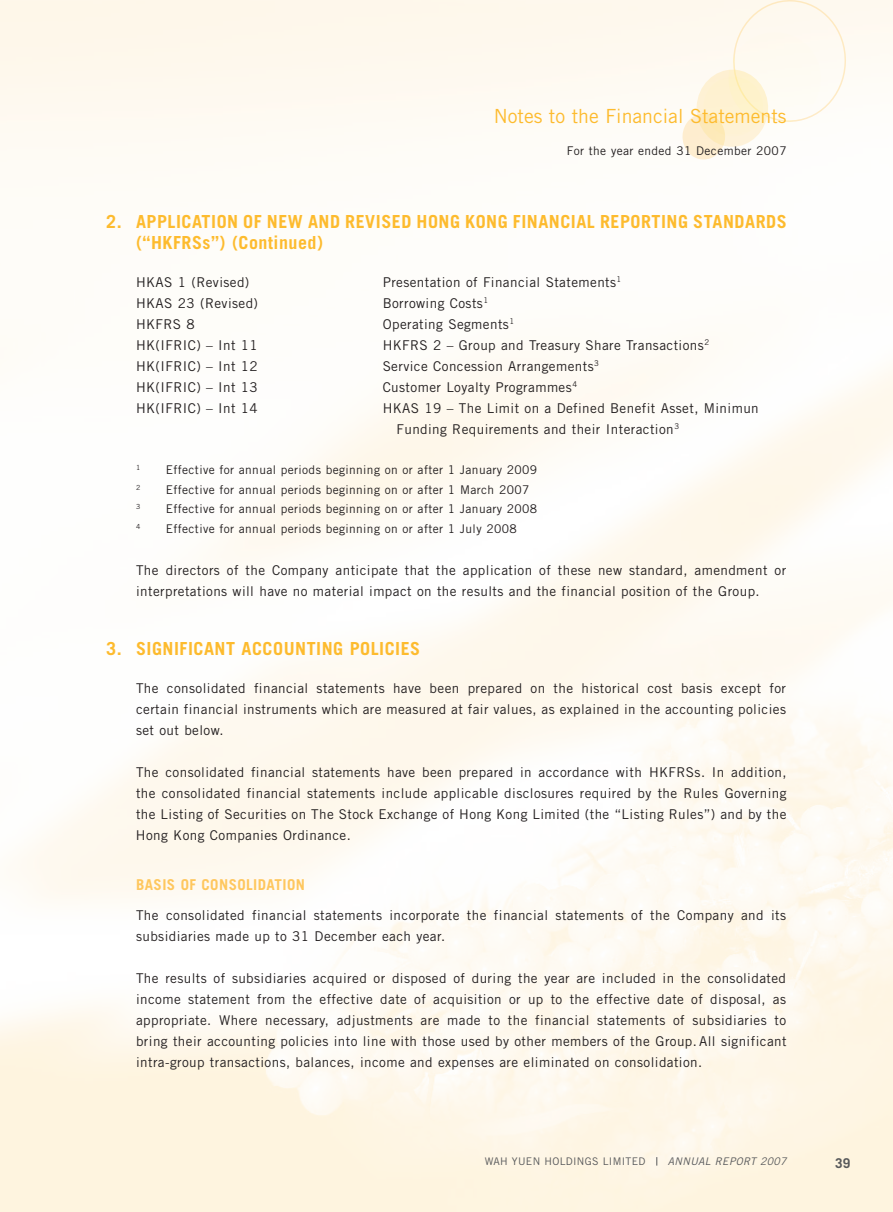
<style>
.page{position:relative;width:893px;height:1212px;background:#fff}
.page>*{position:absolute;margin:0;border:0;box-sizing:border-box;transform-origin:0 0}
.t1{font:19.5px "Trade Gothic LT Std";color:#fdbb2e}
.t2{font:700 18px/21px "Trade Gothic LT Std";letter-spacing:.03em;color:#fdbb2e}
.t3{font:700 15px "Trade Gothic LT Std";color:#fec75e}
.t4{font:13.5px/21px "Trade Gothic LT Std";letter-spacing:.03em;color:#231f20}
.t5{font:700 13.5px "Trade Gothic LT Std";color:#57585a}
.t6{font:12px "Trade Gothic LT Std";letter-spacing:.03em;color:#231f20}
.t7{font:10.5px "Trade Gothic LT Std";letter-spacing:.03em;color:#57585a}
.t8{font:italic 10.5px "Trade Gothic LT Std";letter-spacing:.03em;color:#57585a}
.t9{font:7.05px "Trade Gothic LT Std";color:#231f20}
.s1{font-size:12px}
</style>
<div class="page">
<svg style="left:682px;top:0;width:166px;height:160px"></svg>
<svg style="left:728px;top:32px;width:93px;height:93px;fill:#fefaf1"></svg>
<svg style="left:703px;top:77px;width:60px;height:59px;background:#fdf0cc"></svg>
<p class="t1" style="left:494px;top:104px;width:294px">Notes to the Financial Statements</p>
<p class="t6" style="left:567px;top:144px;width:221px">For the year ended 31 December 2007</p>
<p class="t2" style="left:136px;top:210px;width:652px;text-indent:-30px">2. APPLICATION OF NEW AND REVISED HONG KONG FINANCIAL REPORTING STANDARDS (“HKFRSS”) (CONTINUED)</p>
<p class="t4" style="left:136px;top:271px;width:115px">H KAS 1 (Revised)</p>
<p class="t4" style="left:383px;top:271px;width:240px">Presentation of Financial Statements<sup>1</sup></p>
<p class="t4" style="left:136px;top:292px;width:124px">H KAS 23 (Revised)</p>
<p class="t4" style="left:383px;top:292px;width:107px">Borrowing Costs<sup>1</sup></p>
<p class="t4" style="left:136px;top:313px;width:60px">H KFRS 8</p>
<p class="t4" style="left:383px;top:313px;width:133px">O perating Segments<sup>1</sup></p>
<p class="t4" style="left:136px;top:334px;width:123px">H K(I FRIC) – I nt 11</p>
<p class="t4" style="left:383px;top:334px;width:328px">H KFRS 2 – Group and Treasury Share Transactions<sup>2</sup></p>
<p class="t4" style="left:136px;top:355px;width:123px">H K(I FRIC) – I nt 12</p>
<p class="t4" style="left:383px;top:355px;width:218px">Service Concession Arrangements<sup>3</sup></p>
<p class="t4" style="left:136px;top:376px;width:123px">H K(I FRIC) – I nt 13</p>
<p class="t4" style="left:383px;top:376px;width:196px">Customer Loyalty Programmes<sup>4</sup></p>
<p class="t4" style="left:136px;top:397px;width:123px">H K(I FRIC) – I nt 14</p>
<p class="t4" style="left:396px;top:397px;width:364px;text-indent:-14px">H KAS 19 – The Limit on a Defined Benefit Asset, M inimun<br>Funding Requirements and their I nteraction<sup>3</sup></p>
<p class="t9" style="left:136px;top:463px;width:22px">1 <span class="s1">E</span></p>
<p class="t6" style="left:174px;top:463px;width:365px">ffective for annual periods beginning on or after 1 January 2009</p>
<p class="t9" style="left:136px;top:483px;width:22px">2 <span class="s1">E</span></p>
<p class="t6" style="left:174px;top:482px;width:357px">ffective for annual periods beginning on or after 1 M arch 2007</p>
<p class="t9" style="left:136px;top:502px;width:22px">3 <span class="s1">E</span></p>
<p class="t6" style="left:174px;top:502px;width:365px">ffective for annual periods beginning on or after 1 January 2008</p>
<p class="t9" style="left:136px;top:522px;width:22px">4 <span class="s1">E</span></p>
<p class="t6" style="left:174px;top:521px;width:345px">ffective for annual periods beginning on or after 1 July 2008</p>
<p class="t4" style="left:136px;top:559px;width:652px">The directors of the Company anticipate that the application of these new standard, amendment or interpretations will have no material impact on the results and the financial position of the Group.</p>
<p class="t2" style="left:106px;top:637px;width:315px">3. SIGNIFICANT ACCOUNTING POLICIES</p>
<p class="t4" style="left:136px;top:677px;width:651px;text-align:justify">The consolidated financial statements have been prepared on the historical cost basis except for certain financial instruments which are measured at fair values, as explained in the accounting policies set out below.</p>
<p class="t4" style="left:136px;top:761px;width:652px;text-align:justify">The consolidated financial statements have been prepared in accordance with H KFRSs. I n addition, the consolidated financial statements include applicable disclosures required by the Rules Governing the Listing of Securities on The Stock Exchange of Hong Kong Limited (the “Listing Rules”) and by the Hong Kong Companies Ordinance.</p>
<p class="t3" style="left:136px;top:876px;width:18px">BASISOFCONSOLIDATION</p>
<p class="t4" style="left:136px;top:904px;width:652px">The consolidated financial statements incorporate the financial statements of the Company and its subsidiaries made up to 31 December each year.</p>
<p class="t4" style="left:136px;top:967px;width:652px;text-align:justify">The results of subsidiaries acquired or disposed of during the year are included in the consolidated income statement from the effective date of acquisition or up to the effective date of disposal, as appropriate. Where necessary, adjustments are made to the financial statements of subsidiaries to bring their accounting policies into line with those used by other members of the Group. All significant intra-group transactions, balances, income and expenses are eliminated on consolidation.</p>
<p class="t7" style="left:485px;top:1155px;width:162px">Wah Yuen Holdings Limited</p>
<p class="t8" style="left:668px;top:1155px;width:120px">ANNUAL REPORT 2007</p>
<p class="t5" style="left:835px;top:1155px;width:17px">39</p>
</div>
